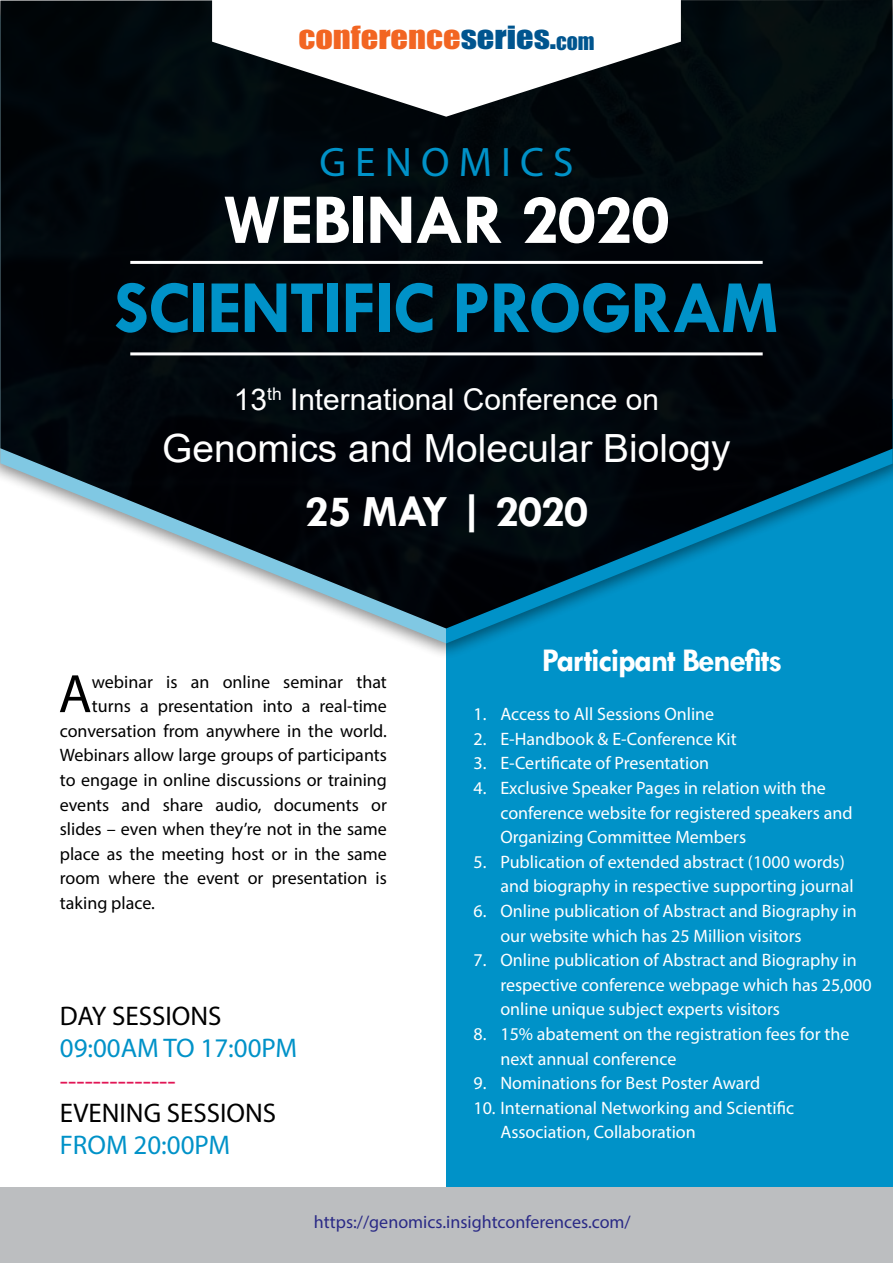
<style>
.page{position:relative;width:893px;height:1263px;background:#fff}
.page>*{position:absolute;margin:0;border:0;box-sizing:border-box;transform-origin:0 0}
.t1{font:700 75.6px "Tw Cen";letter-spacing:-.02em;color:#0092c8}
.t2{font:700 72px "Tw Cen";letter-spacing:-.02em;color:#fff}
.t3{font:54.45px "Myriad Pro";color:#000}
.t4{font:700 45px "Tw Cen";letter-spacing:-.02em;color:#fff}
.t5{font:41.4px "Myriad Pro";letter-spacing:.22em;color:#0092c8}
.t6{font:38.85px "Arial";color:#fff}
.t7{font:700 33.45px "Tw Cen";letter-spacing:-.04em;color:#fff}
.t8{font:29.85px "Arial";color:#fff}
.t9{font:29.55px "Impact";color:#f26522;scale:1.16 1}
.t10{font:27px "Myriad Pro";color:#0092c8}
.t11{font:27px "Myriad Pro";color:#000}
.t12{font:27px "Myriad Pro";color:#e11655}
.t13{font:18px/24.6px "Myriad Pro";color:#fff}
.t14{font:18px "Myriad Pro";color:#000}
.t15{font:18px "Myriad Pro";color:#2a2a86}
.s1{color:#00558f}
.s2{font-size:21.15px;color:#00558f}
</style>
<div class="page">
<div style="left:446px;top:400px;width:447px;height:863px;background:#0092c8"></div>
<div style="left:0;top:1187px;width:893px;height:76px;background:#bcbec0"></div>
<div style="left:0;top:0;width:893px;height:661px;background:#000;opacity:.9"></div>
<svg style="left:0;top:628px;width:893px;height:15px"></svg>
<img style="left:0;top:0;width:893px;height:628px">
<svg style="left:212px;top:0;width:469px;height:117px"></svg>
<hr style="left:130px;top:261px;width:633px;height:3px;background:#fff">
<hr style="left:130px;top:352px;width:633px;height:3px;background:#fff">
<h3 class="t9" style="left:298px;top:15px;width:257px">CONFERENCE<span class="s1">SERIES.</span><span class="s2">COM</span></h3>
<h3 class="t5" style="left:319px;top:137px;width:256px">GENOMICS</h3>
<h2 class="t2" style="left:223px;top:177px;width:448px">WEBINAR 2020</h2>
<h1 class="t1" style="left:114px;top:263px;width:666px">SCIENTIFIC PROGRAM</h1>
<h3 class="t8" style="left:234px;top:379px;width:426px">13<sup>th</sup> International Conference on</h3>
<h3 class="t6" style="left:162px;top:422px;width:570px">Genomics and Molecular Biology</h3>
<h3 class="t4" style="left:305px;top:485px;width:285px">25 MAY | 2020</h3>
<h3 class="t3" style="left:58px;top:660px;width:35px">A</h3>
<p class="t14" style="left:92px;top:670px;width:297px">webinar is an online seminar that</p>
<p class="t14" style="left:92px;top:695px;width:297px">turns a presentation into a real-time</p>
<p class="t14" style="left:60px;top:720px;width:329px">conversation from anywhere in the world.</p>
<p class="t14" style="left:60px;top:744px;width:329px">Webinars allow large groups of participants</p>
<p class="t14" style="left:60px;top:769px;width:329px">to engage in online discussions or training</p>
<p class="t14" style="left:60px;top:793px;width:329px">events and share audio, documents or</p>
<p class="t14" style="left:60px;top:818px;width:329px">slides – even when they’re not in the same</p>
<p class="t14" style="left:60px;top:843px;width:329px">place as the meeting host or in the same</p>
<p class="t14" style="left:60px;top:867px;width:329px">room where the event or presentation is</p>
<p class="t14" style="left:60px;top:892px;width:97px">taking place.</p>
<h3 class="t11" style="left:60px;top:999px;width:163px">DAY SESSIONS</h3>
<h3 class="t10" style="left:60px;top:1031px;width:239px">09:00AM TO 17:00PM</h3>
<h3 class="t12" style="left:60px;top:1064px;width:118px">--------------</h3>
<h3 class="t11" style="left:60px;top:1096px;width:218px">EVENING SESSIONS</h3>
<h3 class="t10" style="left:60px;top:1129px;width:172px">FROM 20:00PM</h3>
<h3 class="t7" style="left:542px;top:640px;width:242px">Participant Benefits</h3>
<p class="t13" style="left:473px;top:701px;width:242px">1. Access to All Sessions Online</p>
<p class="t13" style="left:473px;top:726px;width:265px">2. E-Handbook &amp; E-Conference Kit</p>
<p class="t13" style="left:473px;top:751px;width:237px">3. E-Certificate of Presentation</p>
<p class="t13" style="left:500px;top:775px;width:354px;text-indent:-27px">4. Exclusive Speaker Pages in relation with the conference website for registered speakers and<br>Organizing Committee Members</p>
<p class="t13" style="left:500px;top:849px;width:355px;text-indent:-27px">5. Publication of extended abstract (1000 words) and biography in respective supporting journal</p>
<p class="t13" style="left:500px;top:898px;width:358px;text-indent:-27px">6. Online publication of Abstract and Biography in our website which has 25 Million visitors</p>
<p class="t13" style="left:500px;top:947px;width:373px;text-indent:-27px">7. Online publication of Abstract and Biography in respective conference webpage which has 25,000 online unique subject experts visitors</p>
<p class="t13" style="left:500px;top:1021px;width:350px;text-indent:-27px">8. 15% abatement on the registration fees for the next annual conference</p>
<p class="t13" style="left:473px;top:1070px;width:288px">9. Nominations for Best Poster Award</p>
<p class="t13" style="left:500px;top:1095px;width:295px;text-indent:-27px">10. International Networking and Scientific<br>Association, Collaboration</p>
<p class="t15" style="left:314px;top:1211px;width:318px">https://genomics.insightconferences.com/</p>
</div>
